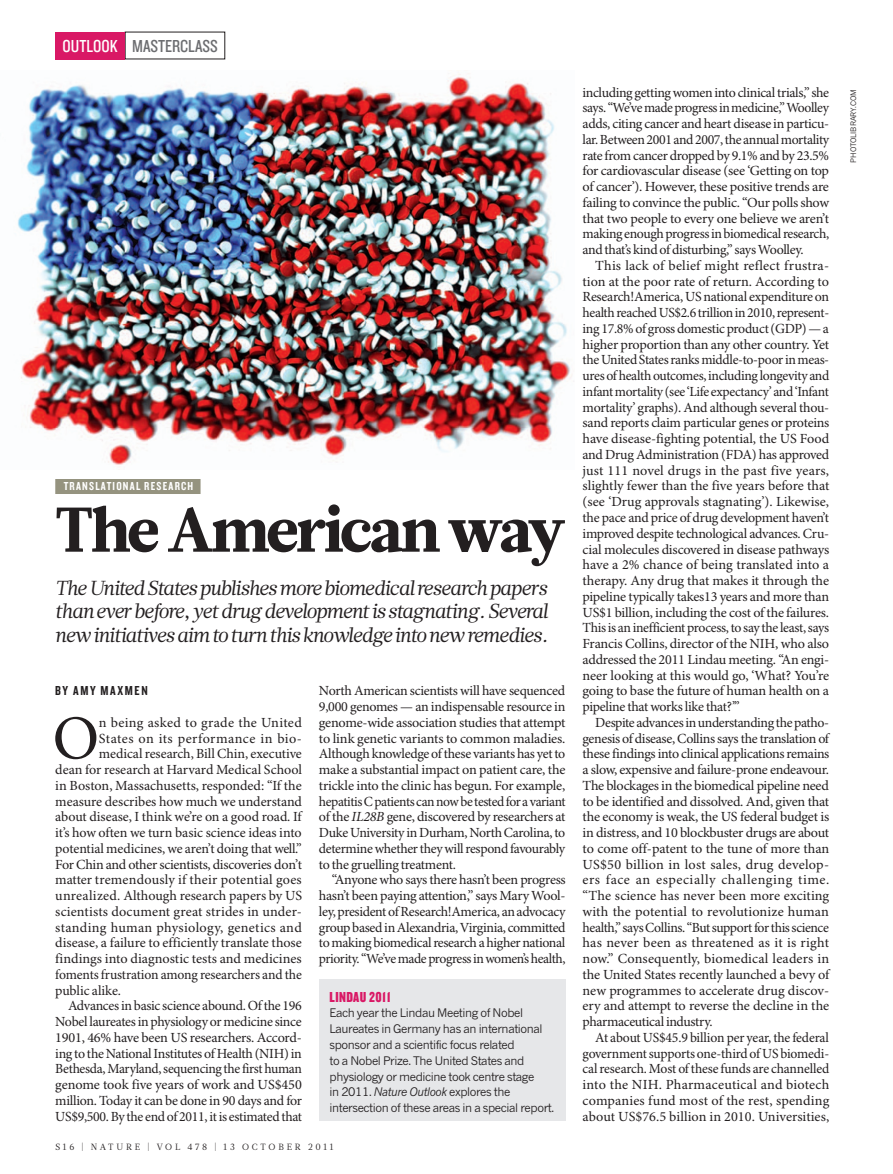
<style>
.page{position:relative;width:893px;height:1174px;background:#fff}
.page>*{position:absolute;margin:0;border:0;box-sizing:border-box;transform-origin:0 0}
.HEAD_42{font:900 63px "Glosa Math";letter-spacing:-.04em;color:#231f20}
.BODY_DROP_CAP{font:62.4px "Minion Pro";color:#231f20}
.INTRO{font:italic 20.25px/23.7px "Glosa Math";letter-spacing:-.02em;color:#231f20;text-align:justify}
.t1{font:18px "Knockout 29 Junior Ltweight";color:#6c6d70}
.t2{font:18px "Knockout 29 Junior Ltweight";color:#fff}
.SUMMARY_BOX_HEAD{font:15px "Knockout 69 Full Liteweight";letter-spacing:.03em;color:#d91865}
.BODY_INDENT{font:13.95px/15.8px "Minion Pro";letter-spacing:-.025em;color:#231f20;text-align:justify}
.BODY_DROP_CAP-2{font:13.95px "Minion Pro";letter-spacing:-.005em;color:#231f20}
.BODY_DROP_CAP-3{font:13.95px "Minion Pro";letter-spacing:.02em;color:#231f20}
.BODY_DROP_CAP-4{font:13.95px "Minion Pro";letter-spacing:-.025em;color:#231f20}
.BODY_DROP_CAP-5{font:13.95px "Minion Pro";letter-spacing:.015em;color:#231f20}
.BODY_DROP_CAP-6{font:13.95px "Minion Pro";letter-spacing:.03em;color:#231f20}
.AUTHOR_BYLINE{font:13.5px "Knockout 49 Liteweight 5";letter-spacing:.12em;color:#231f20}
.SUBJECT_STRAP{font:12px "Knockout 49 Liteweight 5";letter-spacing:.1em;color:#fff}
.BOX_COPY_1ST_PARA{font:11.7px/15.8px "News Gothic MTOT";letter-spacing:-.035em;color:#231f20}
.t3{font:9px "Glosa Math";letter-spacing:.3em;color:#231f20}
.PIC_CREDIT{font:7.5px "News Gothic MTOT";color:#231f20}
.s1{font-style:italic}
</style>
<div class="page">
<img style="left:17px;top:73px;width:557px;height:392px">
<div style="left:55px;top:479px;width:146px;height:15px;background:#95937f"></div>
<div style="left:319px;top:979px;width:247px;height:141px;background:#e6e7e9"></div>
<div style="left:55px;top:32px;width:70px;height:27px;background:#d91865"></div>
<p class="t2" style="left:63px;top:34px;width:57px">OUTLOOK</p>
<p class="t1" style="left:132px;top:34px;width:87px">MASTERCLASS</p>
<p class="SUBJECT_STRAP" style="left:64px;top:479px;width:131px">TRANSLATIONAL RESEARCH</p>
<p class="HEAD_42" style="left:55px;top:488px;width:511px">The American way</p>
<p class="INTRO" style="left:55px;top:576px;width:494px">The United States publishes more biomedical research papers than ever before, yet drug development is stagnating. Several new initiatives aim to turn this knowledge into new remedies.</p>
<p class="BODY_INDENT" style="left:319px;top:683px;width:248px">North American scientists will have sequenced 9,000 genomes — an indispensable resource in genome-wide association studies that attempt to link genetic variants to common maladies.<br>Although knowledge of these variants has yet to make a substantial impact on patient care, the trickle into the clinic has begun. For example, hepatitis C patients can now be tested for a variant of the <span class="s1">IL28B</span> gene, discovered by researchers at Duke University in Durham, North Carolina, to determine whether they will respond favourably to the gruelling treatment.</p>
<p class="BODY_INDENT" style="left:319px;top:872px;width:248px;text-indent:13px">“Anyone who says there hasn’t been progress hasn’t been paying attention,” says Mary Wool&shy;ley, president of Research!America, an advocacy group based in Alexandria, Virginia, committed to making biomedical research a higher national priority. “We’ve made progress in women’s health,</p>
<p class="AUTHOR_BYLINE" style="left:55px;top:682px;width:94px">BY AMY MAXMEN</p>
<p class="BODY_DROP_CAP" style="left:53px;top:701px;width:48px">O</p>
<p class="BODY_DROP_CAP-3" style="left:99px;top:714px;width:205px">n being asked to grade the United</p>
<p class="BODY_DROP_CAP-6" style="left:99px;top:729px;width:205px">States on its performance in bio-</p>
<p class="BODY_DROP_CAP-2" style="left:99px;top:745px;width:205px">medical research, Bill Chin, executive</p>
<p class="BODY_DROP_CAP-2" style="left:55px;top:761px;width:248px">dean for research at Harvard Medical School</p>
<p class="BODY_DROP_CAP-2" style="left:55px;top:777px;width:248px">in Boston, Massachusetts, responded: “If the</p>
<p class="BODY_DROP_CAP-2" style="left:55px;top:792px;width:248px">measure describes how much we understand</p>
<p class="BODY_DROP_CAP-2" style="left:55px;top:808px;width:248px">about disease, I think we’re on a good road. If</p>
<p class="BODY_DROP_CAP-2" style="left:55px;top:824px;width:248px">it’s how often we turn basic science ideas into</p>
<p class="BODY_DROP_CAP-2" style="left:55px;top:840px;width:248px">potential medicines, we aren’t doing that well.”</p>
<p class="BODY_DROP_CAP-4" style="left:55px;top:855px;width:248px">For Chin and other scientists, discoveries don’t</p>
<p class="BODY_DROP_CAP-5" style="left:55px;top:871px;width:248px">matter tremendously if their potential goes</p>
<p class="BODY_DROP_CAP-2" style="left:55px;top:887px;width:248px">unrealized. Although research papers by US</p>
<p class="BODY_DROP_CAP-2" style="left:55px;top:903px;width:248px">scientists document great strides in under-</p>
<p class="BODY_DROP_CAP-3" style="left:55px;top:918px;width:248px">standing human physiology, genetics and</p>
<p class="BODY_DROP_CAP-2" style="left:55px;top:934px;width:248px">disease, a failure to efficiently translate those</p>
<p class="BODY_DROP_CAP-2" style="left:55px;top:950px;width:248px">findings into diagnostic tests and medicines</p>
<p class="BODY_DROP_CAP-2" style="left:55px;top:966px;width:248px">foments frustration among researchers and the</p>
<p class="BODY_DROP_CAP-2" style="left:55px;top:981px;width:67px">public alike.</p>
<p class="BODY_INDENT" style="left:55px;top:998px;width:248px;text-indent:13px">Advances in basic science abound. Of the 196<br>Nobel laureates in physiology or medicine since 1901, 46% have been US researchers. Accord&shy;ing to the National Institutes of Health (NIH) in Bethesda, Maryland, sequencing the first human genome took five years of work and US$450 million. Today it can be done in 90 days and for US$9,500. By the end of 2011, it is estimated that</p>
<p class="SUMMARY_BOX_HEAD" style="left:330px;top:987px;width:63px">LINDAU 2011</p>
<p class="BOX_COPY_1ST_PARA" style="left:330px;top:1005px;width:226px">Each year the Lindau Meeting of Nobel Laureates in Germany has an international sponsor and a scientific focus related<br>to a Nobel Prize. The United States and physiology or medicine took centre stage<br>in 2011. <span class="s1">Nature Outlook</span> explores the intersection of these areas in a special report.</p>
<p class="t3" style="left:55px;top:1141px;width:280px">S16 | NATURE | VOL 478 | 13 OCTOBER 2011</p>
<p class="BODY_INDENT" style="left:583px;top:85px;width:248px">including getting women into clinical trials,” she says. “We’ve made progress in medicine,” Woolley adds, citing cancer and heart disease in particu&shy;lar. Between 2001 and 2007, the annual mortality rate from cancer dropped by 9.1% and by 23.5% for cardiovascular disease (see ‘Getting on top of cancer’). However, these positive trends are failing to convince the public. “Our polls show that two people to every one believe we aren’t making enough progress in biomedical research, and that’s kind of disturbing,” says Woolley.</p>
<p class="BODY_INDENT" style="left:583px;top:258px;width:248px;text-indent:13px">This lack of belief might reflect frustra&shy;tion at the poor rate of return. According to Research!America, US national expenditure on health reached US$2.6 trillion in 2010, represent&shy;ing 17.8% of gross domestic product (GDP) — a higher proportion than any other country. Yet the United States ranks middle-to-poor in meas&shy;ures of health outcomes, including longevity and infant mortality (see ‘Life expectancy’ and ‘Infant mortality’ graphs). And although several thou&shy;sand reports claim particular genes or proteins have disease-fighting potential, the US Food and Drug Administration (FDA) has approved just 111 novel drugs in the past five years, slightly fewer than the five years before that (see ‘Drug approvals stagnating’). Likewise, the pace and price of drug development haven’t improved despite technological advances. Cru&shy;cial molecules discovered in disease pathways have a 2% chance of being translated into a therapy. Any drug that makes it through the pipeline typically takes13 years and more than US$1 billion, including the cost of the failures.<br>This is an inefficient process, to say the least, says Francis Collins, director of the NIH, who also addressed the 2011 Lindau meeting. “An engi&shy;neer looking at this would go, ‘What? You’re going to base the future of human health on a pipeline that works like that?’”</p>
<p class="BODY_INDENT" style="left:583px;top:715px;width:248px;text-indent:13px">Despite advances in understanding the patho&shy;genesis of disease, Collins says the translation of these findings into clinical applications remains a slow, expensive and failure-prone endeavour.<br>The blockages in the biomedical pipeline need to be identified and dissolved. And, given that the economy is weak, the US federal budget is in distress, and 10 blockbuster drugs are about to come off-patent to the tune of more than US$50 billion in lost sales, drug develop&shy;ers face an especially challenging time. “The science has never been more exciting with the potential to revolutionize human health,” says Collins. “But support for this science has never been as threatened as it is right now.” Consequently, biomedical leaders in the United States recently launched a bevy of new programmes to accelerate drug discov&shy;ery and attempt to reverse the decline in the pharmaceutical industry.</p>
<p class="BODY_INDENT" style="left:583px;top:1030px;width:248px;text-indent:13px">At about US$45.9 billion per year, the federal government supports one-third of US biomedi&shy;cal research. Most of these funds are channelled into the NIH. Pharmaceutical and biotech companies fund most of the rest, spending about US$76.5 billion in 2010. Universities,</p>
<p class="PIC_CREDIT" style="left:849px;top:163px;width:75px;rotate:-90deg">PHOTOLIBRARY.COM</p>
</div>
